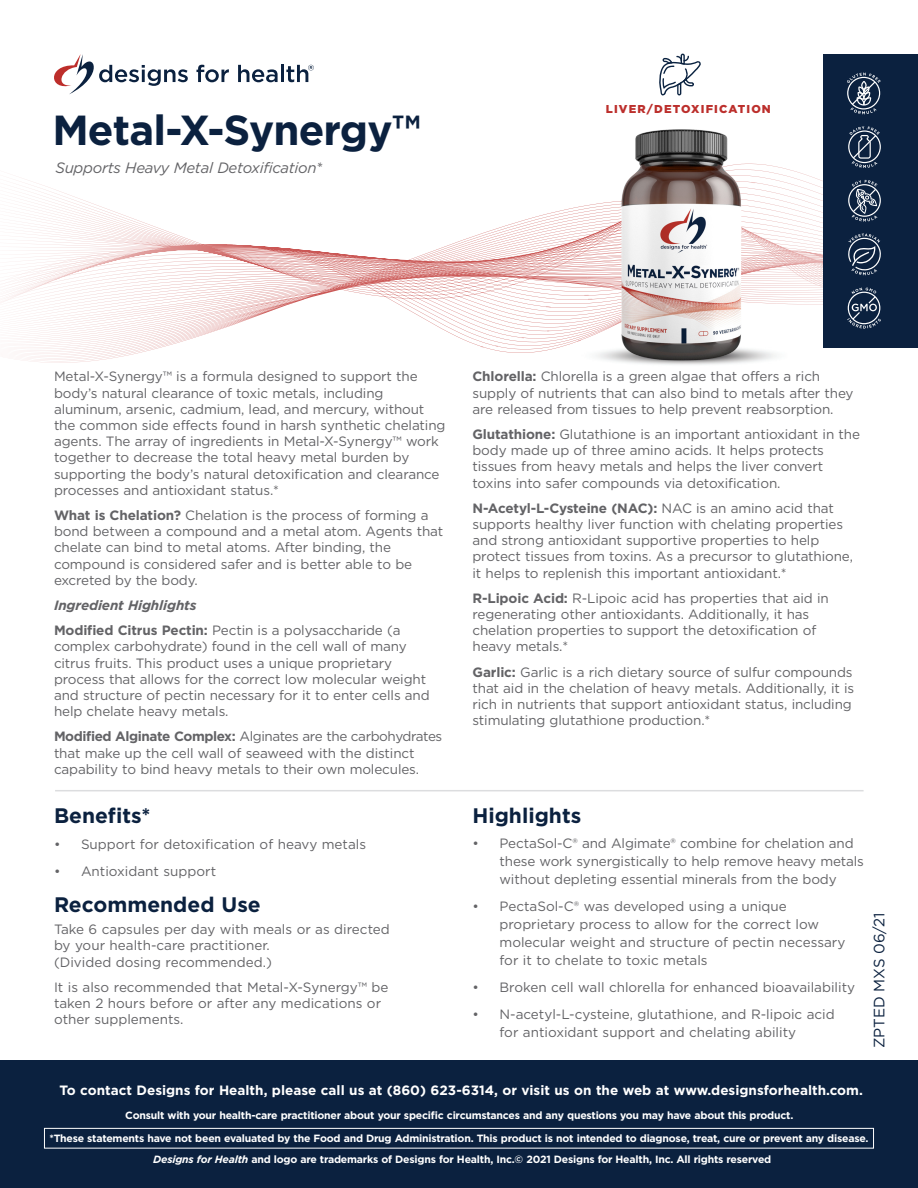
<style>
.page{position:relative;width:918px;height:1188px;background:#fff}
.page>*{position:absolute;margin:0;border:0;box-sizing:border-box;transform-origin:0 0}
.t1{font:700 42px "Gotham";letter-spacing:-.02em;color:#0b213f}
.t2{font:700 21px "Gotham";color:#0b213f}
.t3{font:italic 15px "Gotham";letter-spacing:-.02em;color:#636366}
.t4{font:15px "Gotham";color:#0b213f}
.t5{font:13.5px/16.2px "Gotham";letter-spacing:-.01em;color:#636366}
.t6{font:700 13.5px "Gotham";color:#fff}
.t7{font:italic 700 13.5px "Gotham";letter-spacing:-.01em;color:#636366}
.t8{font:900 11.4px "Gotham";letter-spacing:.1em;color:#bc2f2c}
.t9{font:700 10.5px "Gotham";letter-spacing:-.02em;color:#fff}
.s1{font-weight:700}
.s2{font-style:italic}
</style>
<div class="page">
<svg style="left:3px;top:181px;width:193px;height:182px"></svg>
<svg style="left:54px;top:54px;width:134px;height:40px"></svg>
<svg style="left:196px;top:65px;width:33px;height:17px"></svg>
<svg style="left:238px;top:65px;width:40px;height:17px"></svg>
<hr style="left:281px;top:65px;width:3px;height:17px;background:#0b213f">
<svg style="left:286px;top:65px;width:28px;height:17px"></svg>
<div style="left:824px;top:54px;width:94px;height:294px;background:#0b213f"></div>
<hr style="left:55px;top:790px;width:809px;height:1px;background:#dcdddf">
<div style="left:0;top:1061px;width:918px;height:127px;background:#0b213f"></div>
<div style="left:44px;top:1128px;width:830px;height:21px;border:1px solid #fff"></div>
<img style="left:533px;top:129px;width:249px;height:236px">
<svg style="left:848px;top:126px;width:33px;height:42px"></svg>
<svg style="left:130px;top:180px;width:751px;height:157px"></svg>
<svg style="left:847px;top:73px;width:34px;height:41px"></svg>
<svg style="left:659px;top:54px;width:42px;height:41px"></svg>
<p class="t1" style="left:52px;top:102px;width:370px">Metal-X-Synergy™</p>
<p class="t3" style="left:56px;top:159px;width:268px">Supports Heavy Metal Detoxification*</p>
<p class="t8" style="left:606px;top:102px;width:167px">LIVER/DETOXIFICATION</p>
<p class="t5" style="left:54px;top:368px;width:393px">Metal-X-Synergy™ is a formula designed to support the body’s natural clearance of toxic metals, including aluminum, arsenic, cadmium, lead, and mercury, without the common side effects found in harsh synthetic chelating agents. The array of ingredients in Metal-X-Synergy™ work together to decrease the total heavy metal burden by supporting the body’s natural detoxification and clearance processes and antioxidant status.*</p>
<p class="t5" style="left:54px;top:507px;width:391px"><span class="s1">What is Chelation?</span> Chelation is the process of forming a bond between a compound and a metal atom. Agents that chelate can bind to metal atoms. After binding, the compound is considered safer and is better able to be excreted by the body.</p>
<p class="t7" style="left:54px;top:596px;width:144px">Ingredient Highlights</p>
<p class="t5" style="left:54px;top:622px;width:377px"><span class="s1">Modified Citrus Pectin:</span> Pectin is a polysaccharide (a complex carbohydrate) found in the cell wall of many citrus fruits. This product uses a unique proprietary process that allows for the correct low molecular weight and structure of pectin necessary for it to enter cells and help chelate heavy metals.</p>
<p class="t5" style="left:54px;top:728px;width:390px"><span class="s1">Modified Alginate Complex:</span> Alginates are the carbohydrates that make up the cell wall of seaweed with the distinct capability to bind heavy metals to their own molecules.</p>
<p class="t2" style="left:54px;top:802px;width:98px">Benefits*</p>
<p class="t5" style="left:54px;top:836px;width:314px">• Support for detoxification of heavy metals</p>
<p class="t5" style="left:54px;top:863px;width:164px">• Antioxidant support</p>
<p class="t2" style="left:54px;top:891px;width:208px">Recommended Use</p>
<p class="t5" style="left:54px;top:921px;width:337px">Take 6 capsules per day with meals or as directed by your health-care practitioner.<br>(Divided dosing recommended.)</p>
<p class="t5" style="left:54px;top:979px;width:336px">It is also recommended that Metal-X-Synergy™ be taken 2 hours before or after any medications or other supplements.</p>
<p class="t5" style="left:472px;top:368px;width:383px"><span class="s1">Chlorella:</span> Chlorella is a green algae that offers a rich supply of nutrients that can also bind to metals after they are released from tissues to help prevent reabsorption.</p>
<p class="t5" style="left:472px;top:426px;width:389px"><span class="s1">Glutathione:</span> Glutathione is an important antioxidant in the body made up of three amino acids. It helps protects tissues from heavy metals and helps the liver convert toxins into safer compounds via detoxification.</p>
<p class="t5" style="left:472px;top:500px;width:382px"><span class="s1">N-Acetyl-L-Cysteine (NAC):</span> NAC is an amino acid that supports healthy liver function with chelating properties and strong antioxidant supportive properties to help protect tissues from toxins. As a precursor to glutathione, it helps to replenish this important antioxidant.*</p>
<p class="t5" style="left:472px;top:590px;width:358px"><span class="s1">R-Lipoic Acid:</span> R-Lipoic acid has properties that aid in regenerating other antioxidants. Additionally, it has chelation properties to support the detoxification of heavy metals.*</p>
<p class="t5" style="left:472px;top:663px;width:383px"><span class="s1">Garlic:</span> Garlic is a rich dietary source of sulfur compounds that aid in the chelation of heavy metals. Additionally, it is rich in nutrients that support antioxidant status, including stimulating glutathione production.*</p>
<p class="t2" style="left:472px;top:802px;width:110px">Highlights</p>
<p class="t5" style="left:500px;top:834px;width:366px;line-height:18px;text-indent:-27px">• PectaSol-C® and Algimate® combine for chelation and these work synergistically to help remove heavy metals without depleting essential minerals from the body</p>
<p class="t5" style="left:500px;top:897px;width:347px;line-height:18px;text-indent:-27px">• PectaSol-C® was developed using a unique proprietary process to allow for the correct low molecular weight and structure of pectin necessary for it to chelate to toxic metals</p>
<p class="t5" style="left:472px;top:979px;width:384px">• Broken cell wall chlorella for enhanced bioavailability</p>
<p class="t5" style="left:500px;top:1005px;width:337px;line-height:18px;text-indent:-27px">• N-acetyl-L-cysteine, glutathione, and R-lipoic acid for antioxidant support and chelating ability</p>
<p class="t4" style="left:870px;top:1048px;width:137px;rotate:-90deg">ZPTED MXS 06/21</p>
<p class="t6" style="left:60px;top:1081px;width:805px">To contact Designs for Health, please call us at (860) 623-6314, or visit us on the web at www.designsforhealth.com.</p>
<p class="t9" style="left:125px;top:1109px;width:670px">Consult with your health-care practitioner about your specific circumstances and any questions you may have about this product.</p>
<p class="t9" style="left:49px;top:1132px;width:821px">*These statements have not been evaluated by the Food and Drug Administration. This product is not intended to diagnose, treat, cure or prevent any disease.</p>
<p class="t9" style="left:153px;top:1153px;width:620px"><span class="s2">Designs for Health</span> and logo are trademarks of Designs for Health, Inc.© 2021 Designs for Health, Inc. All rights reserved</p>
</div>
